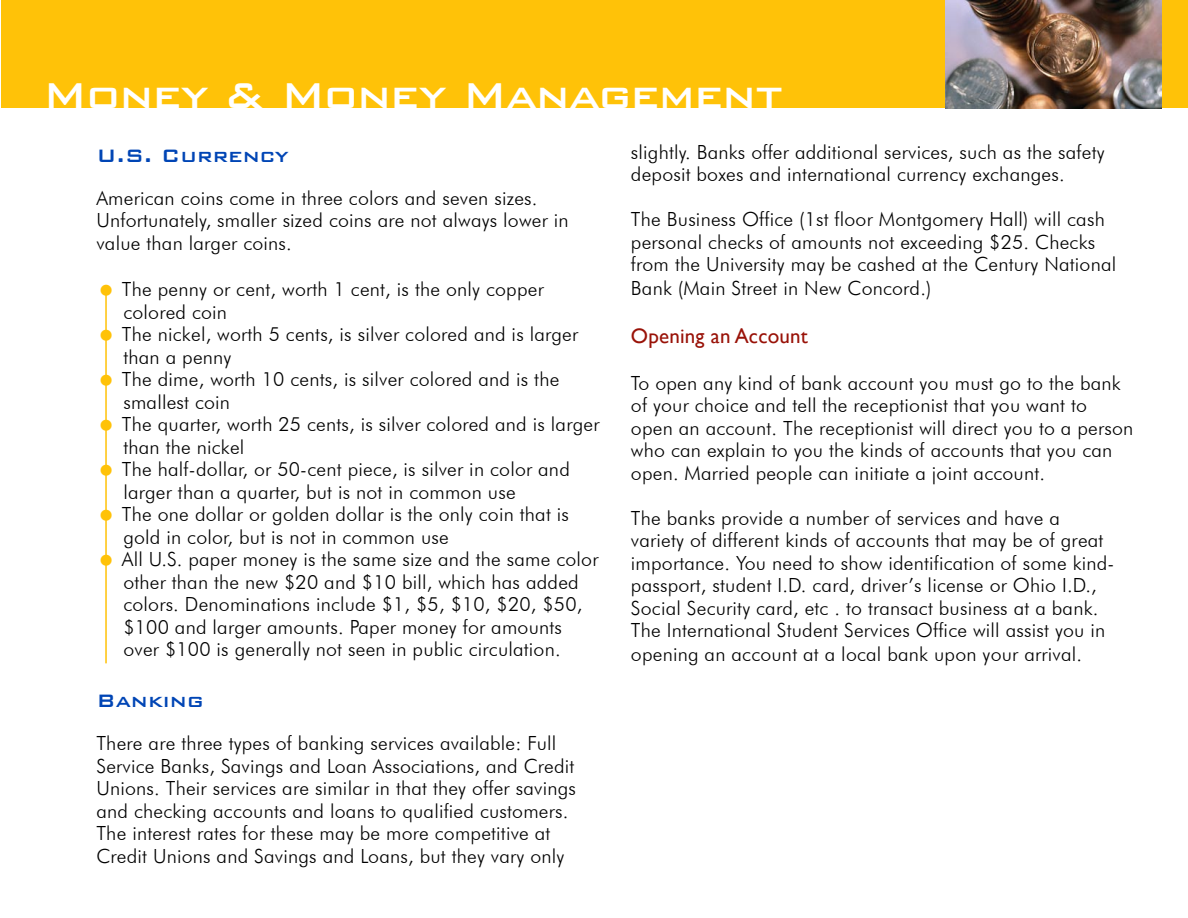
<style>
.page{position:relative;width:1188px;height:918px;background:#fff}
.page>*{position:absolute;margin:0;border:0;box-sizing:border-box;transform-origin:0 0}
.t1{font:500 48px "Bank Gothic BT";letter-spacing:-.025em;color:#fff}
.t2{font:500 24px "Bank Gothic BT";color:#0045b5}
.t3{font:21px "Gill Sans";letter-spacing:.01em;color:#991208}
.t4{font:300 19.5px/22.5px "Futura BT";letter-spacing:.01em;color:#000}
</style>
<div class="page">
<div style="left:1px;top:0;width:1187px;height:108px;background:#ffc208"></div>
<img style="left:946px;top:0;width:215px;height:108px">
<hr style="left:105px;top:290px;width:2px;height:373px;background:#ffc208">
<svg style="left:105px;top:289px;width:2px;height:7px"></svg>
<svg style="left:105px;top:330px;width:2px;height:11px"></svg>
<svg style="left:105px;top:375px;width:2px;height:11px"></svg>
<svg style="left:105px;top:420px;width:2px;height:11px"></svg>
<svg style="left:105px;top:465px;width:2px;height:11px"></svg>
<svg style="left:105px;top:510px;width:2px;height:11px"></svg>
<svg style="left:105px;top:555px;width:2px;height:11px"></svg>
<h1 class="t1" style="left:43px;top:70px;width:742px">Money &amp; Money Management</h1>
<p class="t2" style="left:96px;top:143px;width:194px">U.S. Currency</p>
<p class="t4" style="left:96px;top:187px;width:474px">American coins come in three colors and seven sizes.<br>Unfortunately, smaller sized coins are not always lower in value than larger coins.</p>
<p class="t4" style="left:122px;top:278px;width:479px">The penny or cent, worth 1 cent, is the only copper colored coin<br>The nickel, worth 5 cents, is silver colored and is larger than a penny<br>The dime, worth 10 cents, is silver colored and is the smallest coin<br>The quarter, worth 25 cents, is silver colored and is larger than the nickel<br>The half-dollar, or 50-cent piece, is silver in color and larger than a quarter, but is not in common use<br>The one dollar or golden dollar is the only coin that is gold in color, but is not in common use<br>All U.S. paper money is the same size and the same color other than the new $20 and $10 bill, which has added colors. Denominations include $1, $5, $10, $20, $50, $100 and larger amounts. Paper money for amounts over $100 is generally not seen in public circulation.</p>
<p class="t2" style="left:96px;top:688px;width:109px">Banking</p>
<p class="t4" style="left:96px;top:732px;width:481px">There are three types of banking services available: Full Service Banks, Savings and Loan Associations, and Credit Unions. Their services are similar in that they offer savings and checking accounts and loans to qualified customers.<br>The interest rates for these may be more competitive at Credit Unions and Savings and Loans, but they vary only</p>
<p class="t4" style="left:631px;top:140px;width:475px">slightly. Banks offer additional services, such as the safety deposit boxes and international currency exchanges.</p>
<p class="t4" style="left:631px;top:208px;width:487px;line-height:23px">The Business Office (1st floor Montgomery Hall) will cash personal checks of amounts not exceeding $25. Checks from the University may be cashed at the Century National Bank (Main Street in New Concord.)</p>
<p class="t3" style="left:631px;top:324px;width:179px">Opening an Account</p>
<p class="t4" style="left:631px;top:371px;width:504px">To open any kind of bank account you must go to the bank of your choice and tell the receptionist that you want to open an account. The receptionist will direct you to a person who can explain to you the kinds of accounts that you can open. Married people can initiate a joint account.</p>
<p class="t4" style="left:631px;top:506px;width:485px">The banks provide a number of services and have a variety of different kinds of accounts that may be of great importance. You need to show identification of some kind&shy;passport, student I.D. card, driver’s license or Ohio I.D., Social Security card, etc . to transact business at a bank.<br>The International Student Services Office will assist you in opening an account at a local bank upon your arrival.</p>
</div>
